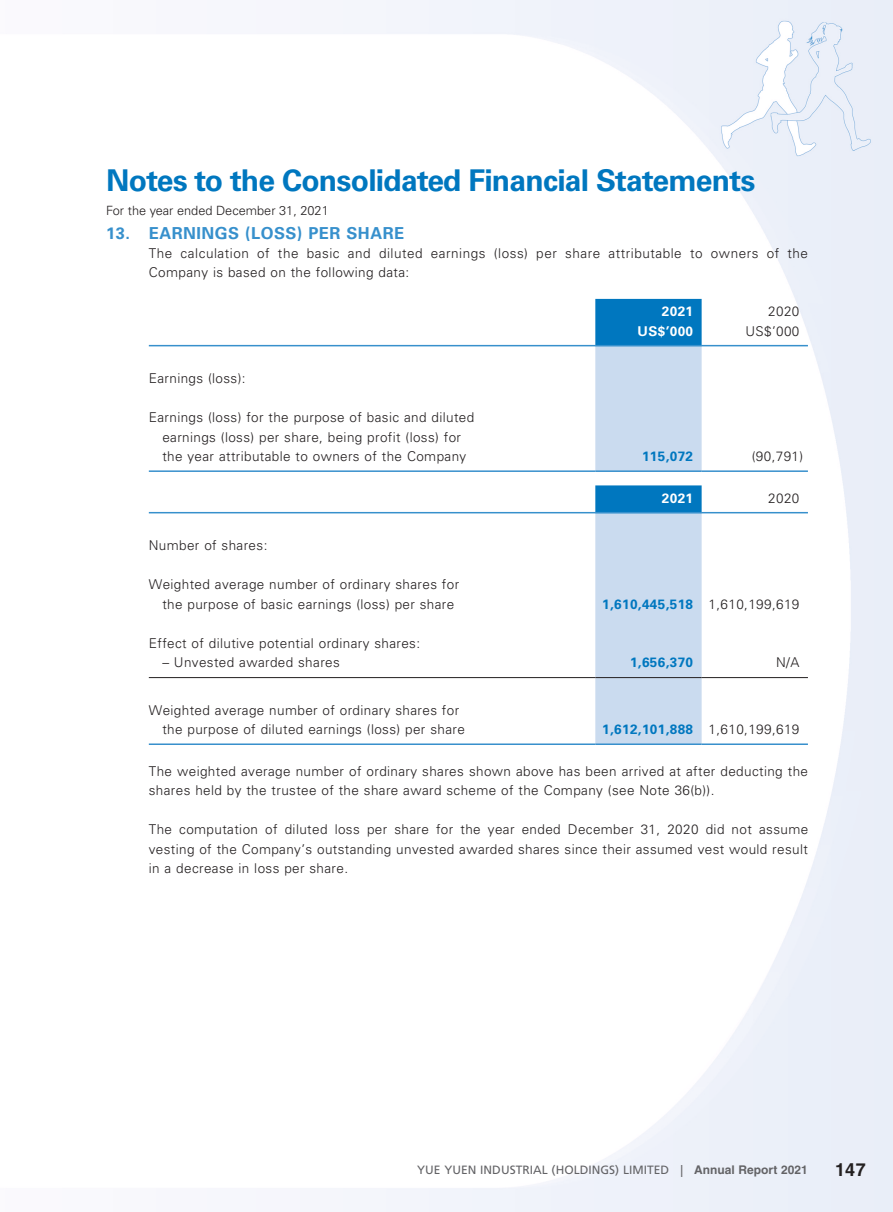
<style>
.page{position:relative;width:893px;height:1212px;background:#fff}
.page>*{position:absolute;margin:0;border:0;box-sizing:border-box;transform-origin:0 0}
.t1{font:700 30px "Univers LT Std";letter-spacing:-.025em;color:#0077bf}
.t2{font:700 18px "Helvetica LT Std";color:#231f20}
._01_H1{font:700 16.5px "Univers LT Std";letter-spacing:.03em;color:#3790cc}
._00_txt{font:300 13.5px/19.5px "Univers LT Std";letter-spacing:.03em;color:#231f20}
._50_Table_txt{font:300 13.5px/19.5px "Univers LT Std";letter-spacing:.03em;color:#231f20}
._50_Table_txt-2{font:700 13.5px "Univers LT Std";letter-spacing:.03em;color:#0077bf}
._50_Table_txt-3{font:700 13.5px "Univers LT Std";letter-spacing:.03em;color:#fff}
.t3{font:300 12.75px "Univers LT Std";color:#231f20}
.t4{font:12px "Frutiger LT Std";letter-spacing:.005em;color:#636366}
.s1{font-family:"Helvetica LT Std";font-weight:700}
</style>
<div class="page">
<img style="left:148px;top:0;width:745px;height:1212px">
<svg style="left:595px;top:299px;width:107px;height:171px;background:#93c0e2"></svg>
<hr style="left:149px;top:345px;width:446px;height:1px;background:#3790cc">
<hr style="left:595px;top:345px;width:107px;height:1px;background:#3790cc">
<hr style="left:702px;top:345px;width:106px;height:1px;background:#3790cc">
<hr style="left:149px;top:470px;width:446px;height:2px;background:#3790cc">
<hr style="left:595px;top:470px;width:107px;height:2px;background:#3790cc">
<hr style="left:702px;top:470px;width:106px;height:2px;background:#3790cc">
<svg style="left:595px;top:485px;width:107px;height:258px;background:#b5d0ea"></svg>
<hr style="left:149px;top:512px;width:446px;height:1px;background:#3790cc">
<hr style="left:595px;top:512px;width:107px;height:1px;background:#3790cc">
<hr style="left:702px;top:512px;width:106px;height:1px;background:#3790cc">
<hr style="left:149px;top:677px;width:446px;height:1px;background:#231f20">
<hr style="left:595px;top:677px;width:107px;height:1px;background:#231f20">
<hr style="left:702px;top:677px;width:106px;height:1px;background:#231f20">
<hr style="left:149px;top:743px;width:446px;height:2px;background:#3790cc">
<hr style="left:595px;top:743px;width:107px;height:2px;background:#3790cc">
<hr style="left:702px;top:743px;width:106px;height:2px;background:#3790cc">
<h1 class="t1" style="left:106px;top:163px;width:651px">Notes to the Consolidated Financial Statements</h1>
<p class="_01_H1" style="left:106px;top:224px;width:299px">13. EARNINGS (LOSS) PER SHARE</p>
<p class="_00_txt" style="left:149px;top:243px;width:661px">The calculation of the basic and diluted earnings (loss) per share attributable to owners of the<br>Company is based on the following data:</p>
<p class="_50_Table_txt-3" style="left:662px;top:303px;width:33px">2021</p>
<p class="_50_Table_txt" style="left:768px;top:302px;width:33px">2020</p>
<p class="_50_Table_txt-3" style="left:638px;top:323px;width:57px">US$’000</p>
<p class="_50_Table_txt" style="left:745px;top:321px;width:56px">US$’000</p>
<p class="_50_Table_txt" style="left:149px;top:369px;width:98px">Earnings (loss):</p>
<p class="_50_Table_txt" style="left:149px;top:408px;width:327px;text-align:center">Earnings (loss) for the purpose of basic and diluted earnings (loss) per share, being profit (loss) for<br>the year attributable to owners of the Company</p>
<p class="t3" style="left:106px;top:202px;width:224px">For the year ended December 31, 2021</p>
<p class="_50_Table_txt-2" style="left:642px;top:448px;width:53px">115,072</p>
<p class="_50_Table_txt" style="left:752px;top:447px;width:53px">(90,791)</p>
<p class="_50_Table_txt-3" style="left:662px;top:490px;width:33px">2021</p>
<p class="_50_Table_txt" style="left:768px;top:488px;width:33px">2020</p>
<p class="_50_Table_txt" style="left:149px;top:536px;width:120px">Number of shares:</p>
<p class="_50_Table_txt" style="left:162px;top:575px;width:298px;text-indent:-14px">Weighted average number of ordinary shares for the purpose of basic earnings (loss) per share</p>
<p class="_50_Table_txt-2" style="left:602px;top:596px;width:92px">1,610,445,518</p>
<p class="_50_Table_txt" style="left:709px;top:594px;width:92px">1,610,199,619</p>
<p class="_50_Table_txt" style="left:149px;top:633px;width:273px">Effect of dilutive potential ordinary shares:</p>
<p class="_50_Table_txt" style="left:162px;top:653px;width:179px">– Unvested awarded shares</p>
<p class="_50_Table_txt-2" style="left:630px;top:654px;width:65px">1,656,370</p>
<p class="_50_Table_txt" style="left:776px;top:653px;width:25px">N/A</p>
<p class="_50_Table_txt" style="left:162px;top:700px;width:304px;text-indent:-14px">Weighted average number of ordinary shares for the purpose of diluted earnings (loss) per share</p>
<p class="_50_Table_txt-2" style="left:602px;top:721px;width:92px">1,612,101,888</p>
<p class="_50_Table_txt" style="left:709px;top:720px;width:92px">1,610,199,619</p>
<p class="_00_txt" style="left:149px;top:761px;width:661px">The weighted average number of ordinary shares shown above has been arrived at after deducting the shares held by the trustee of the share award scheme of the Company (see Note 36(b)).</p>
<p class="_00_txt" style="left:149px;top:820px;width:661px;text-align:justify">The computation of diluted loss per share for the year ended December 31, 2020 did not assume vesting of the Company’s outstanding unvested awarded shares since their assumed vest would result in a decrease in loss per share.</p>
<p class="t4" style="left:417px;top:1162px;width:392px">YUE YUEN INDUSTRIAL (HOLDINGS) LIMITED | <span class="s1">Annual Report 2021</span></p>
<h2 class="t2" style="left:835px;top:1158px;width:32px">147</h2>
</div>
